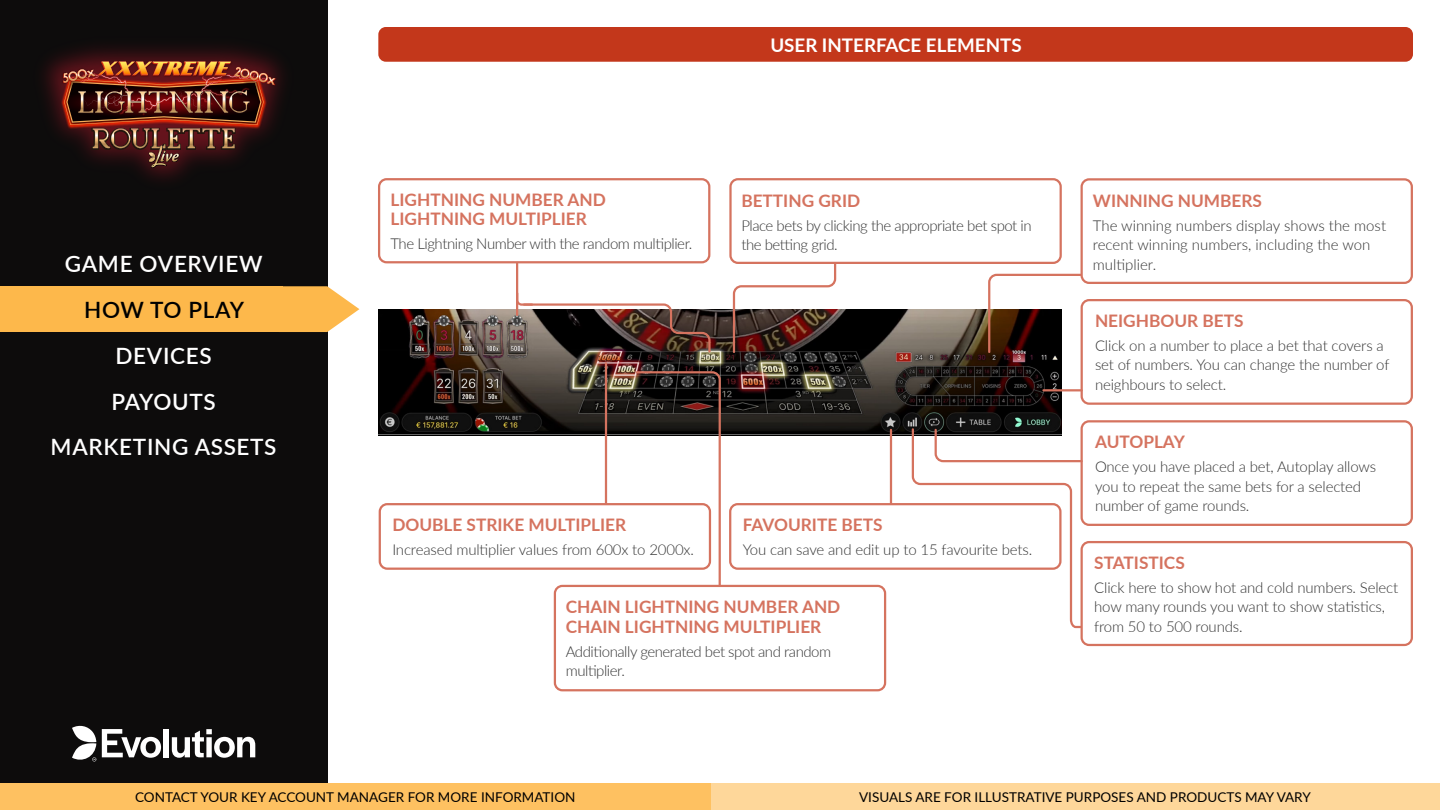
<style>
.page{position:relative;width:1440px;height:810px;background:#fff}
.page>*{position:absolute;margin:0;border:0;box-sizing:border-box;transform-origin:0 0}
.t1{font:600 22.5px "Lato";letter-spacing:.03em;color:#fff}
.t2{font:600 22.5px "Lato";letter-spacing:.025em;color:#000}
.t3{font:600 22.5px "Lato";letter-spacing:.01em;color:#fff}
.t4{font:700 18.75px "Lato";color:#fff}
.t5{font:700 17.25px/19.5px "Lato";color:#d5735f}
.t6{font:300 15px/19.5px "Lato";letter-spacing:-.01em;color:#333}
.t7{font:300 15px/19.5px "Lato";letter-spacing:-.03em;color:#333}
.t8{font:13.5px "Lato";color:#000}
</style>
<div class="page">
<div style="left:0;top:0;width:327px;height:810px;background:#0d0c0c"></div>
<div style="left:0;top:783px;width:1440px;height:27px;background:#fed79a"></div>
<div style="left:0;top:783px;width:711px;height:27px;background:#fec161"></div>
<svg style="left:102px;top:729px;width:59px;height:29px"></svg>
<div style="left:163px;top:729px;width:6px;height:28px;background:#fff"></div>
<svg style="left:172px;top:729px;width:83px;height:29px"></svg>
<svg style="left:72px;top:726px;width:24px;height:35px"></svg>
<img style="left:43px;top:46px;width:241px;height:135px">
<img style="left:53px;top:94px;width:10px;height:42px">
<img style="left:60px;top:59px;width:221px;height:66px">
<img style="left:87px;top:52px;width:154px;height:10px">
<img style="left:53px;top:59px;width:53px;height:35px">
<img style="left:63px;top:62px;width:213px;height:106px">
<img style="left:379px;top:309px;width:683px;height:126px">
<div style="left:378px;top:27px;width:1035px;height:35px;background:#c3371b;border-radius:8px"></div>
<div style="left:729px;top:178px;width:333px;height:86px;border:2px solid #d5735f;border-radius:8px"></div>
<div style="left:554px;top:585px;width:332px;height:106px;border:2px solid #d5735f;border-radius:8px"></div>
<div style="left:1081px;top:178px;width:332px;height:106px;border:2px solid #d5735f;border-radius:8px"></div>
<div style="left:729px;top:503px;width:333px;height:67px;border:2px solid #d5735f;border-radius:8px"></div>
<div style="left:379px;top:503px;width:332px;height:67px;border:2px solid #d5735f;border-radius:8px"></div>
<div style="left:1081px;top:541px;width:332px;height:105px;border:2px solid #d5735f;border-radius:8px"></div>
<div style="left:1081px;top:420px;width:332px;height:106px;border:2px solid #d5735f;border-radius:8px"></div>
<div style="left:1081px;top:299px;width:332px;height:106px;border:2px solid #d5735f;border-radius:8px"></div>
<div style="left:378px;top:178px;width:332px;height:85px;border:2px solid #d5735f;border-radius:8px"></div>
<hr style="left:516px;top:263px;width:2px;height:52px;background:#d5735f">
<hr style="left:605px;top:363px;width:2px;height:140px;background:#d5735f">
<svg style="left:634px;top:370px;width:88px;height:218px"></svg>
<hr style="left:890px;top:430px;width:2px;height:73px;background:#d5735f">
<svg style="left:732px;top:261px;width:105px;height:93px"></svg>
<img style="left:515px;top:291px;width:197px;height:63px">
<svg style="left:987px;top:273px;width:96px;height:81px"></svg>
<svg style="left:911px;top:427px;width:173px;height:202px"></svg>
<hr style="left:1043px;top:389px;width:39px;height:2px;background:#d5735f">
<div style="left:0;top:286px;width:283px;height:46px;background:#fdb84b"></div>
<svg style="left:283px;top:286px;width:76px;height:46px"></svg>
<h1 class="t1" style="left:65px;top:248px;width:199px">GAME OVERVIEW</h1>
<h1 class="t2" style="left:84px;top:294px;width:161px">HOW TO PLAY</h1>
<h1 class="t1" style="left:116px;top:339px;width:98px">DEVICES</h1>
<h1 class="t3" style="left:112px;top:385px;width:106px">PAYOUTS</h1>
<h1 class="t1" style="left:51px;top:431px;width:227px">MARKETING ASSETS</h1>
<p class="t4" style="left:770px;top:31px;width:253px">USER INTERFACE ELEMENTS</p>
<p class="t5" style="left:391px;top:189px;width:217px">LIGHTNING NUMBER AND<br>LIGHTNING MULTIPLIER</p>
<p class="t7" style="left:391px;top:234px;width:303px">The Lightning Number with the random multiplier.</p>
<p class="t5" style="left:741px;top:190px;width:120px">BETTING GRID</p>
<p class="t7" style="left:741px;top:215px;width:292px">Place bets by clicking the appropriate bet spot in the betting grid.</p>
<p class="t5" style="left:392px;top:514px;width:235px">DOUBLE STRIKE MULTIPLIER</p>
<p class="t6" style="left:392px;top:539px;width:303px">Increased multiplier values from 600x to 2000x.</p>
<p class="t5" style="left:743px;top:514px;width:141px">FAVOURITE BETS</p>
<p class="t6" style="left:743px;top:539px;width:291px">You can save and edit up to 15 favourite bets.</p>
<p class="t5" style="left:566px;top:596px;width:276px">CHAIN LIGHTNING NUMBER AND<br>CHAIN LIGHTNING MULTIPLIER</p>
<p class="t7" style="left:566px;top:641px;width:267px">Additionally generated bet spot and random multiplier.</p>
<p class="t5" style="left:1093px;top:190px;width:171px">WINNING NUMBERS</p>
<p class="t6" style="left:1093px;top:215px;width:295px">The winning numbers display shows the most recent winning numbers, including the won multiplier.</p>
<p class="t5" style="left:1095px;top:310px;width:150px">NEIGHBOUR BETS</p>
<p class="t6" style="left:1095px;top:335px;width:296px">Click on a number to place a bet that covers a set of numbers. You can change the number of neighbours to select.</p>
<p class="t5" style="left:1095px;top:431px;width:91px">AUTOPLAY</p>
<p class="t6" style="left:1095px;top:457px;width:283px">Once you have placed a bet, Autoplay allows you to repeat the same bets for a selected number of game rounds.</p>
<p class="t5" style="left:1094px;top:552px;width:92px">STATISTICS</p>
<p class="t6" style="left:1094px;top:577px;width:306px">Click here to show hot and cold numbers. Select how many rounds you want to show statistics, from 50 to 500 rounds.</p>
<p class="t8" style="left:135px;top:787px;width:442px">CONTACT YOUR KEY ACCOUNT MANAGER FOR MORE INFORMATION</p>
<p class="t8" style="left:859px;top:787px;width:453px">VISUALS ARE FOR ILLUSTRATIVE PURPOSES AND PRODUCTS MAY VARY</p>
</div>
